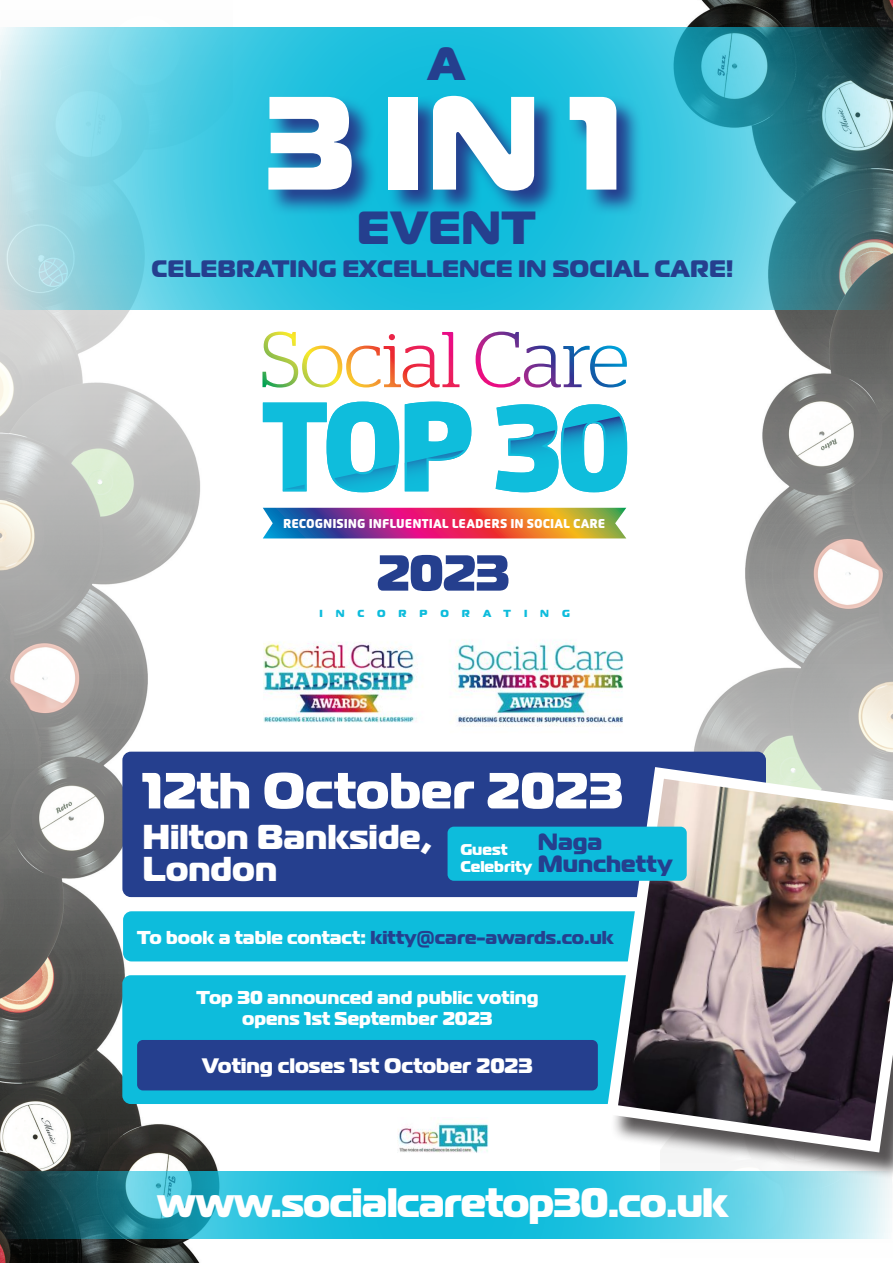
<style>
.page{position:relative;width:893px;height:1263px;background:#fff}
.page>*{position:absolute;margin:0;border:0;box-sizing:border-box;transform-origin:0 0}
.t1{font:800 132.45px "Magistral";color:#fff}
.t2{font:800 50.7px "Magistral";color:#fff}
.t3{font:800 50.4px "Magistral";color:#253f8e}
.t4{font:800 46.35px "Magistral";letter-spacing:.01em;color:#253f8e}
.t5{font:800 41.1px "Magistral";letter-spacing:-.02em;color:#fff}
.t6{font:800 34.5px "Magistral";color:#fff}
.t7{font:800 23.85px "Magistral";letter-spacing:.01em;color:#253f8e}
.t8{font:800 23.4px "Magistral";color:#253f8e}
.t9{font:800 21px "Magistral";color:#fff}
.t10{font:800 18.6px "Magistral";color:#fff}
.t11{font:800 18.6px "Magistral";color:#253f8e}
.t12{font:800 15.6px "Magistral";color:#fff}
.t13{font:900 12.9px "Flexo";color:#fff}
.t14{font:800 10.2px "Magistral";color:#0dbcdc}
.s1{color:#fff}
</style>
<div class="page">
<img style="left:0;top:310px;width:233px;height:953px">
<img style="left:660px;top:0;width:233px;height:761px">
<svg style="left:262px;top:332px;width:365px;height:56px"></svg>
<svg style="left:263px;top:508px;width:363px;height:30px;background:#ab5a67"></svg>
<svg style="left:263px;top:402px;width:364px;height:90px"></svg>
<img style="left:263px;top:642px;width:160px;height:81px">
<img style="left:454px;top:640px;width:170px;height:87px">
<img style="left:398px;top:1123px;width:91px;height:30px">
<svg style="left:0;top:27px;width:893px;height:283px;background:#4abbd0"></svg>
<svg style="left:1px;top:1171px;width:891px;height:68px;background:#37b3c9"></svg>
<svg style="left:267px;top:95px;width:375px;height:122px;background:#1b8abc"></svg>
<div style="left:123px;top:911px;width:644px;height:50px;background:#0dbcdc;border-radius:8px"></div>
<div style="left:122px;top:975px;width:644px;height:129px;background:#0dbcdc;border-radius:8px"></div>
<div style="left:137px;top:1040px;width:461px;height:50px;background:#253f8e;border-radius:6px"></div>
<div style="left:122px;top:752px;width:644px;height:145px;background:#253f8e;border-radius:8px"></div>
<div style="left:610px;top:771px;width:283px;height:408px;background:#231f20;opacity:.75"></div>
<img style="left:600px;top:761px;width:293px;height:397px">
<div style="left:448px;top:827px;width:239px;height:54px;background:#0dbcdc;border-radius:6px"></div>
<p class="t4" style="left:428px;top:33px;width:39px">A</p>
<p class="t1" style="left:264px;top:56px;width:360px">3 IN 1</p>
<p class="t4" style="left:357px;top:197px;width:180px">EVENT</p>
<p class="t7" style="left:152px;top:253px;width:584px">CELEBRATING EXCELLENCE IN SOCIAL CARE!</p>
<p class="t13" style="left:283px;top:515px;width:324px">RECOGNISING INFLUENTIAL LEADERS IN SOCIAL CARE</p>
<p class="t3" style="left:376px;top:540px;width:135px">2023</p>
<p class="t14" style="left:320px;top:607px;width:5px">I</p>
<p class="t14" style="left:336px;top:607px;width:10px">N</p>
<p class="t14" style="left:358px;top:607px;width:8px">C</p>
<p class="t14" style="left:377px;top:607px;width:10px">O</p>
<p class="t14" style="left:399px;top:607px;width:10px">R</p>
<p class="t14" style="left:420px;top:607px;width:10px">P</p>
<p class="t14" style="left:440px;top:607px;width:10px">O</p>
<p class="t14" style="left:462px;top:607px;width:10px">R</p>
<p class="t14" style="left:483px;top:607px;width:29px">A T</p>
<p class="t14" style="left:524px;top:607px;width:5px">I</p>
<p class="t14" style="left:540px;top:607px;width:10px">N</p>
<p class="t14" style="left:562px;top:607px;width:9px">G</p>
<p class="t2" style="left:142px;top:757px;width:482px">12th October 2023</p>
<p class="t6" style="left:142px;top:814px;width:292px">Hilton Bankside,</p>
<p class="t6" style="left:142px;top:846px;width:136px">London</p>
<p class="t8" style="left:538px;top:826px;width:66px">Naga</p>
<p class="t8" style="left:538px;top:848px;width:136px">Munchetty</p>
<p class="t12" style="left:460px;top:839px;width:49px">Guest</p>
<p class="t12" style="left:460px;top:856px;width:73px">Celebrity</p>
<p class="t11" style="left:137px;top:925px;width:478px"><span class="s1">To book a table contact:</span> kitty@care-awards.co.uk</p>
<p class="t10" style="left:197px;top:985px;width:343px">Top 30 announced and public voting</p>
<p class="t10" style="left:242px;top:1007px;width:252px">opens 1st September 2023</p>
<p class="t9" style="left:202px;top:1052px;width:332px">Voting closes 1st October 2023</p>
<p class="t5" style="left:158px;top:1176px;width:573px">www.socialcaretop30.co.uk</p>
</div>
